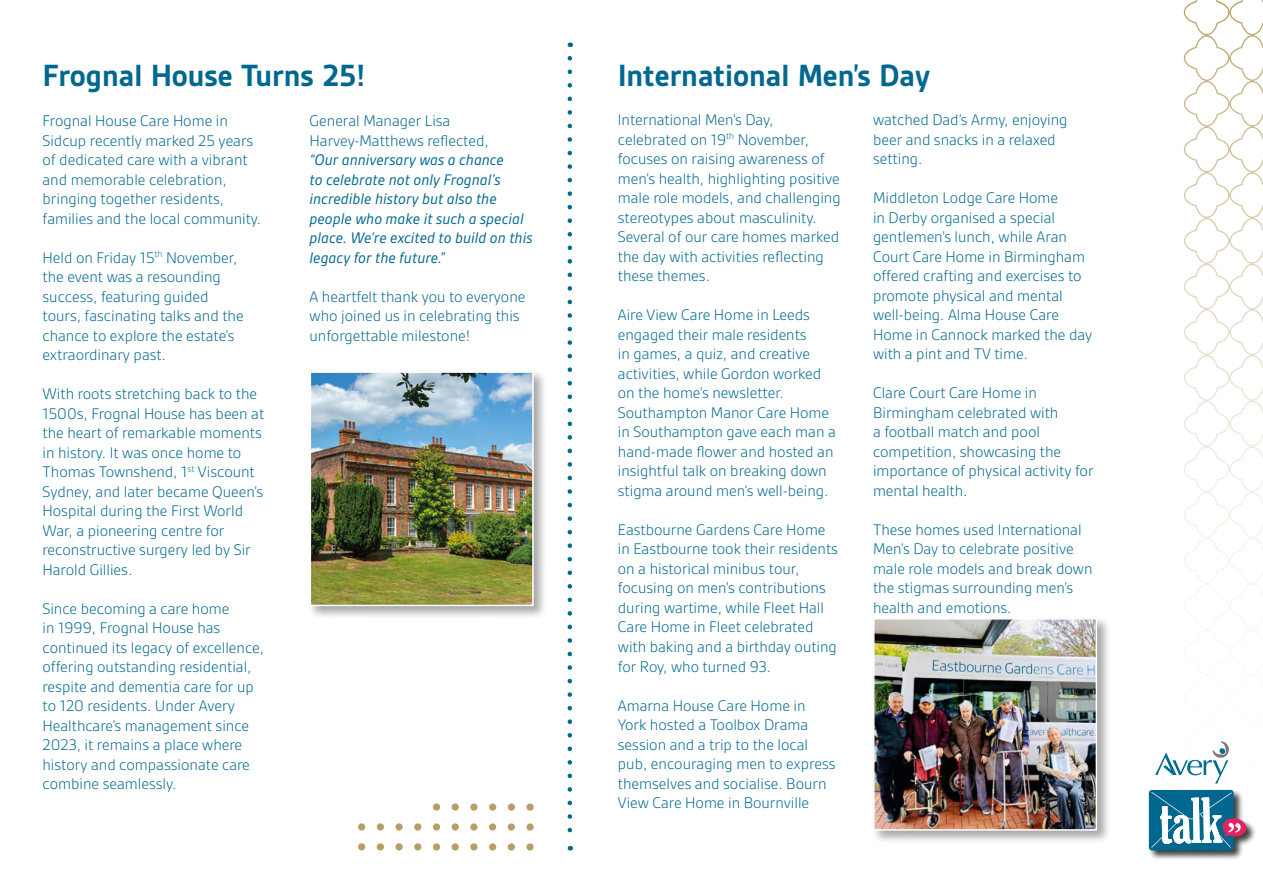
<style>
.page{position:relative;width:1263px;height:893px;background:#fff}
.page>*{position:absolute;margin:0;border:0;box-sizing:border-box;transform-origin:0 0}
.t1{font:700 33px "Gesta";color:#00688e}
.t2{font:300 16.5px/19.5px "Gesta";color:#00688e}
.t3{font:italic 16.5px/19.5px "Gesta";color:#00688e}
</style>
<div class="page">
<svg style="left:1184px;top:0;width:79px;height:638px"></svg>
<div style="left:1147px;top:788px;width:109px;height:72px;background:#000;opacity:.75"></div>
<div style="left:1149px;top:790px;width:85px;height:60px;background:#00688e;border-radius:3px"></div>
<svg style="left:1155px;top:741px;width:74px;height:43px"></svg>
<svg style="left:1151px;top:792px;width:96px;height:56px"></svg>
<svg style="left:526px;top:843px;width:8px;height:8px"></svg>
<svg style="left:508px;top:843px;width:7px;height:8px"></svg>
<svg style="left:489px;top:843px;width:7px;height:7px"></svg>
<svg style="left:470px;top:843px;width:7px;height:7px"></svg>
<svg style="left:452px;top:843px;width:7px;height:7px"></svg>
<svg style="left:433px;top:843px;width:7px;height:7px"></svg>
<svg style="left:414px;top:843px;width:7px;height:7px"></svg>
<svg style="left:395px;top:843px;width:8px;height:7px"></svg>
<svg style="left:377px;top:843px;width:7px;height:7px"></svg>
<svg style="left:358px;top:843px;width:7px;height:7px"></svg>
<svg style="left:526px;top:823px;width:8px;height:8px"></svg>
<svg style="left:508px;top:823px;width:7px;height:8px"></svg>
<svg style="left:489px;top:823px;width:7px;height:8px"></svg>
<svg style="left:470px;top:823px;width:7px;height:8px"></svg>
<svg style="left:452px;top:823px;width:7px;height:8px"></svg>
<svg style="left:433px;top:823px;width:7px;height:8px"></svg>
<svg style="left:414px;top:823px;width:7px;height:8px"></svg>
<svg style="left:395px;top:823px;width:8px;height:7px"></svg>
<svg style="left:377px;top:823px;width:7px;height:7px"></svg>
<svg style="left:358px;top:823px;width:7px;height:7px"></svg>
<svg style="left:526px;top:803px;width:8px;height:8px"></svg>
<svg style="left:508px;top:803px;width:7px;height:8px"></svg>
<svg style="left:489px;top:803px;width:7px;height:8px"></svg>
<svg style="left:470px;top:803px;width:7px;height:8px"></svg>
<svg style="left:452px;top:803px;width:7px;height:8px"></svg>
<svg style="left:433px;top:803px;width:7px;height:8px"></svg>
<div style="left:307px;top:369px;width:241px;height:252px;background:#000;opacity:.35"></div>
<img style="left:313px;top:374px;width:218px;height:229px">
<div style="left:310px;top:371px;width:224px;height:235px;border:2px solid #fff"></div>
<svg style="left:568px;top:58px;width:4px;height:792px"></svg>
<div style="left:871px;top:616px;width:240px;height:229px;background:#000;opacity:.35"></div>
<img style="left:876px;top:621px;width:218px;height:207px">
<div style="left:873px;top:618px;width:224px;height:213px;border:2px solid #fff"></div>
<h1 class="t1" style="left:43px;top:57px;width:324px">Frognal House Turns 25!</h1>
<p class="t2" style="left:310px;top:111px;width:181px">General Manager Lisa<br>Harvey-Matthews reflected,</p>
<p class="t3" style="left:310px;top:150px;width:224px">“Our anniversary was a chance<br>to celebrate not only Frognal’s incredible history but also the people who make it such a special place. We’re excited to build on this legacy for the future.”</p>
<p class="t2" style="left:310px;top:286px;width:217px">A heartfelt thank you to everyone who joined us in celebrating this unforgettable milestone!</p>
<p class="t2" style="left:43px;top:111px;width:220px">Frognal House Care Home in<br>Sidcup recently marked 25 years of dedicated care with a vibrant and memorable celebration, bringing together residents, families and the local community.</p>
<p class="t2" style="left:43px;top:247px;width:203px">Held on Friday 15<sup>th</sup> November, the event was a resounding success, featuring guided tours, fascinating talks and the chance to explore the estate’s extraordinary past.</p>
<p class="t2" style="left:43px;top:384px;width:223px">With roots stretching back to the<br>1500s, Frognal House has been at the heart of remarkable moments in history. It was once home to<br>Thomas Townshend, 1<sup>st</sup> Viscount<br>Sydney, and later became Queen’s<br>Hospital during the First World<br>War, a pioneering centre for reconstructive surgery led by Sir<br>Harold Gillies.</p>
<p class="t2" style="left:43px;top:598px;width:223px">Since becoming a care home<br>in 1999, Frognal House has continued its legacy of excellence, offering outstanding residential, respite and dementia care for up to 120 residents. Under Avery<br>Healthcare’s management since<br>2023, it remains a place where history and compassionate care combine seamlessly.</p>
<h1 class="t1" style="left:618px;top:57px;width:314px">International Men’s Day</h1>
<p class="t2" style="left:618px;top:110px;width:224px">International Men’s Day, celebrated on 19<sup>th</sup> November, focuses on raising awareness of men’s health, highlighting positive male role models, and challenging stereotypes about masculinity.<br>Several of our care homes marked the day with activities reflecting these themes.</p>
<p class="t2" style="left:618px;top:305px;width:219px">Aire View Care Home in Leeds engaged their male residents<br>in games, a quiz, and creative activities, while Gordon worked on the home’s newsletter.<br>Southampton Manor Care Home in Southampton gave each man a hand-made flower and hosted an insightful talk on breaking down stigma around men’s well-being.</p>
<p class="t2" style="left:618px;top:520px;width:222px">Eastbourne Gardens Care Home in Eastbourne took their residents on a historical minibus tour, focusing on men’s contributions during wartime, while Fleet Hall<br>Care Home in Fleet celebrated with baking and a birthday outing for Roy, who turned 93.</p>
<p class="t2" style="left:618px;top:695px;width:219px">Amarna House Care Home in<br>York hosted a Toolbox Drama session and a trip to the local pub, encouraging men to express themselves and socialise. Bourn<br>View Care Home in Bournville</p>
<p class="t2" style="left:873px;top:110px;width:196px">watched Dad’s Army, enjoying beer and snacks in a relaxed setting.</p>
<p class="t2" style="left:873px;top:188px;width:221px">Middleton Lodge Care Home<br>in Derby organised a special gentlemen’s lunch, while Aran<br>Court Care Home in Birmingham offered crafting and exercises to promote physical and mental well-being. Alma House Care<br>Home in Cannock marked the day with a pint and TV time.</p>
<p class="t2" style="left:873px;top:383px;width:222px">Clare Court Care Home in<br>Birmingham celebrated with<br>a football match and pool competition, showcasing the importance of physical activity for mental health.</p>
<p class="t2" style="left:873px;top:520px;width:221px">These homes used International<br>Men’s Day to celebrate positive male role models and break down the stigmas surrounding men’s health and emotions.</p>
</div>
